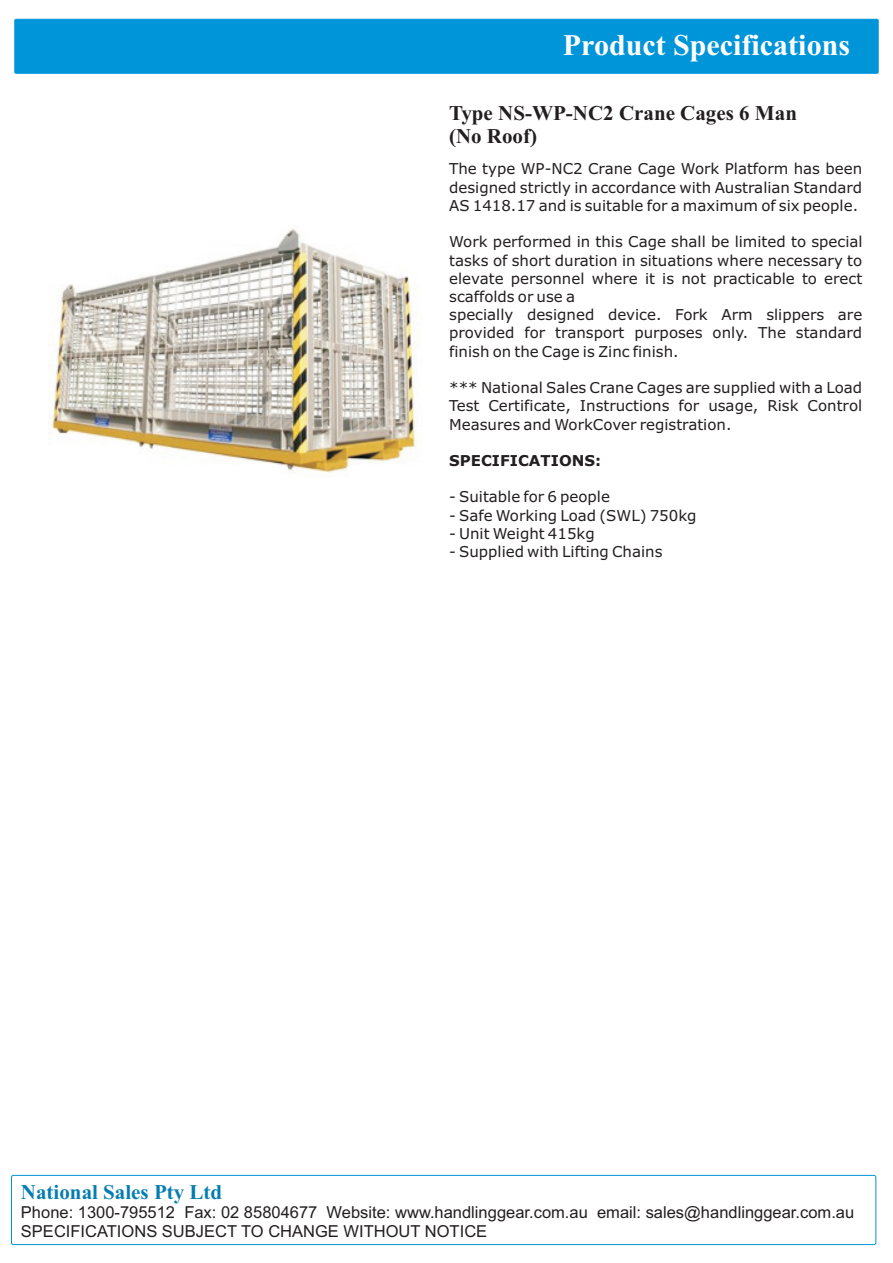
<style>
.page{position:relative;width:893px;height:1263px;background:#fff}
.page>*{position:absolute;margin:0;border:0;box-sizing:border-box;transform-origin:0 0}
.t1{font:700 30px "Times New Roman";color:#fff}
.t2{font:700 21px/23.2px "Times New Roman";color:#231f20}
.t3{font:700 21px "Times New Roman";color:#057db2}
.t4{font:16.5px/18.5px "Arial";color:#231f20}
.t5{font:15px/18.3px "Verdana";color:#231f20;text-align:justify}
.t6{font:700 15px "Verdana";color:#231f20}
</style>
<div class="page">
<div style="left:15px;top:19px;width:863px;height:54px;background:#0095d9;border:1px solid #0095d9"></div>
<div style="left:11px;top:1175px;width:865px;height:70px;border:1px solid #0095d9;border-radius:2px"></div>
<img style="left:48px;top:229px;width:368px;height:244px">
<h1 class="t1" style="left:563px;top:35px;width:288px">Product Specifications</h1>
<h2 class="t2" style="left:449px;top:103px;width:349px">Type NS-WP-NC2 Crane Cages 6 Man (No Roof)</h2>
<p class="t5" style="left:449px;top:161px;width:414px">The type WP-NC2 Crane Cage Work Platform has been designed strictly in accordance with Australian Standard AS 1418.17 and is suitable for a maximum of six people.</p>
<p class="t5" style="left:449px;top:234px;width:415px;text-align:left">Work performed in this Cage shall be limited to special tasks of short duration in situations where necessary to elevate personnel where it is not practicable to erect scaffolds or use a<br>specially designed device. Fork Arm slippers are provided for transport purposes only. The standard finish on the Cage is Zinc finish.</p>
<p class="t5" style="left:449px;top:380px;width:414px">*** National Sales Crane Cages are supplied with a Load Test Certificate, Instructions for usage, Risk Control Measures and WorkCover registration.</p>
<p class="t6" style="left:449px;top:455px;width:153px">SPECIFICATIONS:</p>
<p class="t5" style="left:449px;top:489px;width:162px">- Suitable for 6 people</p>
<p class="t5" style="left:449px;top:507px;width:249px">- Safe Working Load (SWL) 750kg</p>
<p class="t5" style="left:449px;top:526px;width:147px">- Unit Weight 415kg</p>
<p class="t5" style="left:449px;top:544px;width:215px">- Supplied with Lifting Chains</p>
<h2 class="t3" style="left:21px;top:1185px;width:203px">National Sales Pty Ltd</h2>
<p class="t4" style="left:21px;top:1205px;width:834px">Phone: 1300-795512 Fax: 02 85804677 Website: www.handlinggear.com.au email: sales@handlinggear.com.au<br>SPECIFICATIONS SUBJECT TO CHANGE WITHOUT NOTICE</p>
</div>
